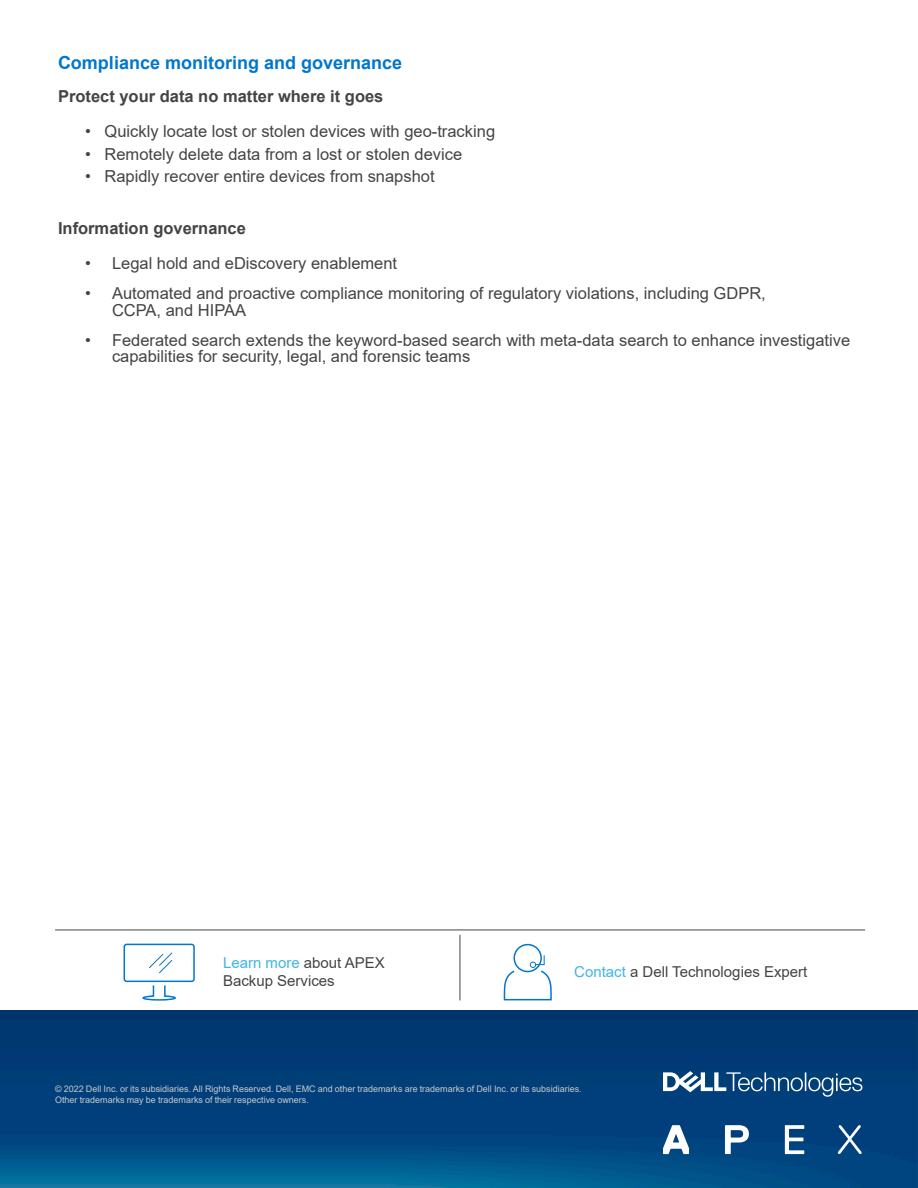
<style>
.page{position:relative;width:918px;height:1188px;background:#fff}
.page>*{position:absolute;margin:0;border:0;box-sizing:border-box;transform-origin:0 0}
.Conclusion_copy{font:700 18px "Arial";color:#0076ce}
.Conclusion_copy-2{font:16.5px/16.5px "Arial";color:#444}
.Conclusion_copy-3{font:700 16.5px "Arial";color:#444}
.t1{font:15px/18px "Arial";color:#444}
.t2{font:9px/10.5px "Arial";color:#c8c9c7}
.s1{color:#40b6e5}
</style>
<div class="page">
<img style="left:0;top:1011px;width:918px;height:177px">
<hr style="left:460px;top:935px;width:1px;height:65px;background:#444">
<div style="left:513px;top:944px;width:29px;height:28px;border:2px solid #0076ce;border-radius:50%"></div>
<svg style="left:503px;top:955px;width:49px;height:46px"></svg>
<div style="left:124px;top:944px;width:71px;height:38px;border:2px solid #0076ce;border-radius:2px"></div>
<svg style="left:149px;top:952px;width:24px;height:22px"></svg>
<svg style="left:142px;top:985px;width:34px;height:16px"></svg>
<hr style="left:55px;top:930px;width:810px;height:1px;background:#444">
<svg style="left:663px;top:1125px;width:26px;height:29px"></svg>
<svg style="left:725px;top:1125px;width:24px;height:29px"></svg>
<svg style="left:785px;top:1125px;width:19px;height:29px"></svg>
<svg style="left:838px;top:1125px;width:23px;height:29px"></svg>
<svg style="left:663px;top:1071px;width:199px;height:26px"></svg>
<p class="Conclusion_copy" style="left:58px;top:50px;width:346px">Compliance monitoring and governance</p>
<p class="Conclusion_copy-3" style="left:58px;top:85px;width:327px">Protect your data no matter where it goes</p>
<p class="Conclusion_copy-2" style="left:85px;top:123px;width:412px">• Quickly locate lost or stolen devices with geo-tracking</p>
<p class="Conclusion_copy-2" style="left:85px;top:145px;width:379px">• Remotely delete data from a lost or stolen device</p>
<p class="Conclusion_copy-2" style="left:85px;top:168px;width:351px">• Rapidly recover entire devices from snapshot</p>
<p class="Conclusion_copy-3" style="left:58px;top:216px;width:189px">Information governance</p>
<p class="Conclusion_copy-2" style="left:85px;top:255px;width:314px">• Legal hold and eDiscovery enablement</p>
<p class="Conclusion_copy-2" style="left:112px;top:285px;width:655px;text-indent:-27px">• Automated and proactive compliance monitoring of regulatory violations, including GDPR,<br>CCPA, and HIPAA</p>
<p class="Conclusion_copy-2" style="left:112px;top:332px;width:740px;text-indent:-27px">• Federated search extends the keyword-based search with meta-data search to enhance investigative capabilities for security, legal, and forensic teams</p>
<p class="t1" style="left:223px;top:954px;width:163px"><span class="s1">Learn more</span> about APEX<br>Backup Services</p>
<p class="t1" style="left:574px;top:963px;width:235px"><span class="s1">Contact</span> a Dell Technologies Expert</p>
<p class="t2" style="left:55px;top:1084px;width:528px">© 2022 Dell Inc. or its subsidiaries. All Rights Reserved. Dell, EMC and other trademarks are trademarks of Dell Inc. or its subsidiaries.<br>Other trademarks may be trademarks of their respective owners.</p>
</div>
